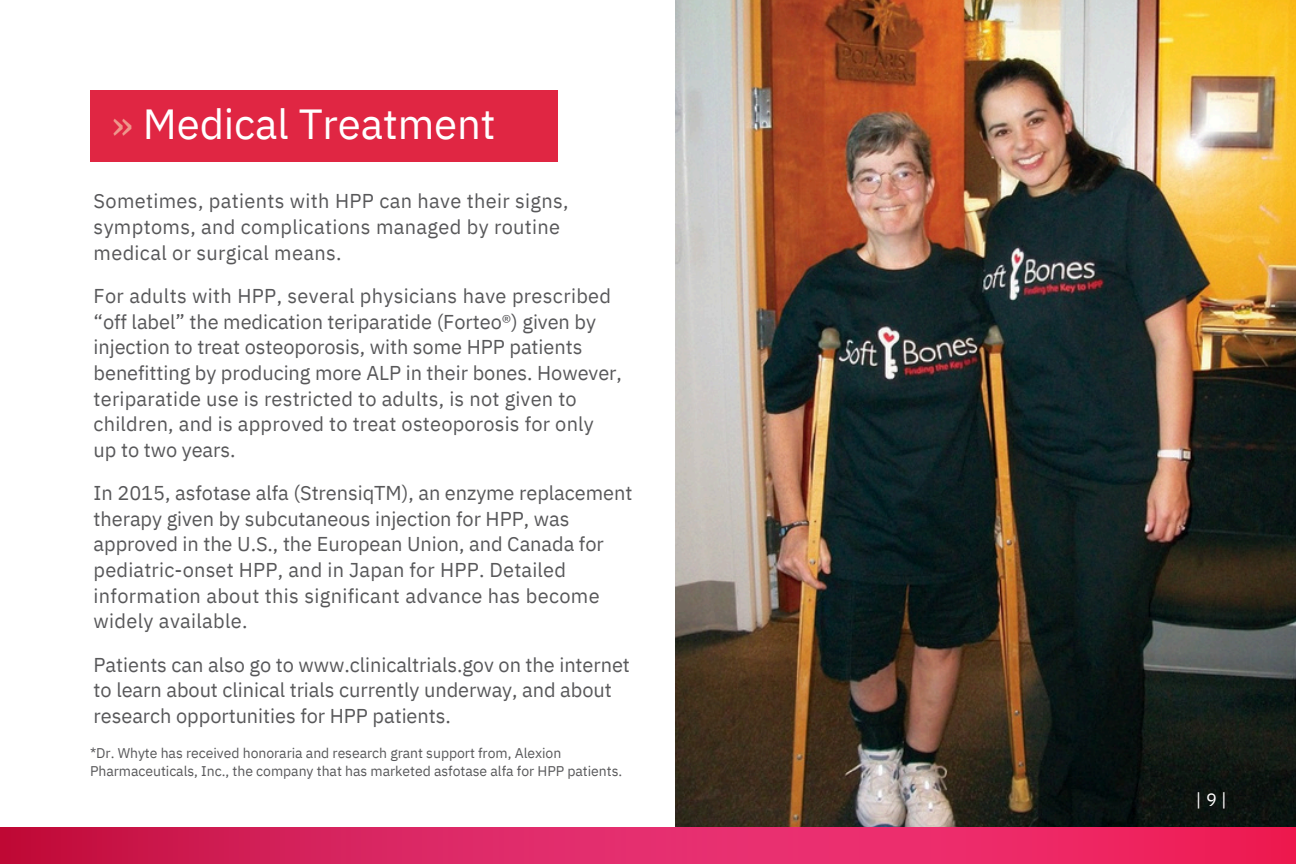
<style>
.page{position:relative;width:1296px;height:864px;background:#fff}
.page>*{position:absolute;margin:0;border:0;box-sizing:border-box;transform-origin:0 0}
.t1{font:42px "IBM Plex Sans";letter-spacing:-.005em;color:#fff}
.t2{font:20px/25.6px "IBM Plex Sans";letter-spacing:-.005em;color:#58585a}
.t3{font:20px/25.6px "IBM Plex Sans";letter-spacing:.015em;color:#58585a}
.t4{font:18px "IBM Plex Sans";color:#fff}
.t5{font:14px/18px "IBM Plex Sans";letter-spacing:-.005em;color:#58585a}
.s1{color:#ee978c}
</style>
<div class="page">
<div style="left:90px;top:90px;width:468px;height:72px;background:#e02643"></div>
<img style="left:675px;top:0;width:621px;height:818px">
<img style="left:0;top:818px;width:1296px;height:10px">
<svg style="left:0;top:828px;width:1296px;height:36px;background:#e0245f"></svg>
<h1 class="t1" style="left:112px;top:96px;width:386px"><span class="s1">»</span> Medical Treatment</h1>
<h2 class="t3" style="left:94px;top:188px;width:477px">Sometimes, patients with HPP can have their signs, symptoms, and complications managed by routine medical or surgical means.</h2>
<h2 class="t2" style="left:94px;top:283px;width:530px">For adults with HPP, several physicians have prescribed “off label” the medication teriparatide (Forteo®) given by injection to treat osteoporosis, with some HPP patients benefitting by producing more ALP in their bones. However, teriparatide use is restricted to adults, is not given to children, and is approved to treat osteoporosis for only</h2>
<h2 class="t2" style="left:94px;top:428px;width:540px;line-height:43.2px">up to two years.<br>In 2015, asfotase alfa (StrensiqTM), an enzyme replacement</h2>
<h2 class="t2" style="left:94px;top:505px;width:512px">therapy given by subcutaneous injection for HPP, was approved in the U.S., the European Union, and Canada for pediatric-onset HPP, and in Japan for HPP. Detailed information about this significant advance has become</h2>
<h2 class="t2" style="left:94px;top:599px;width:538px;line-height:43.2px">widely available.<br>Patients can also go to www.clinicaltrials.gov on the internet</h2>
<h2 class="t2" style="left:94px;top:677px;width:520px">to learn about clinical trials currently underway, and about research opportunities for HPP patients.</h2>
<p class="t5" style="left:90px;top:744px;width:534px">*Dr. Whyte has received honoraria and research grant support from, Alexion<br>Pharmaceuticals, Inc., the company that has marketed asfotase alfa for HPP patients.</p>
<p class="t4" style="left:1196px;top:788px;width:32px">|9|</p>
</div>
